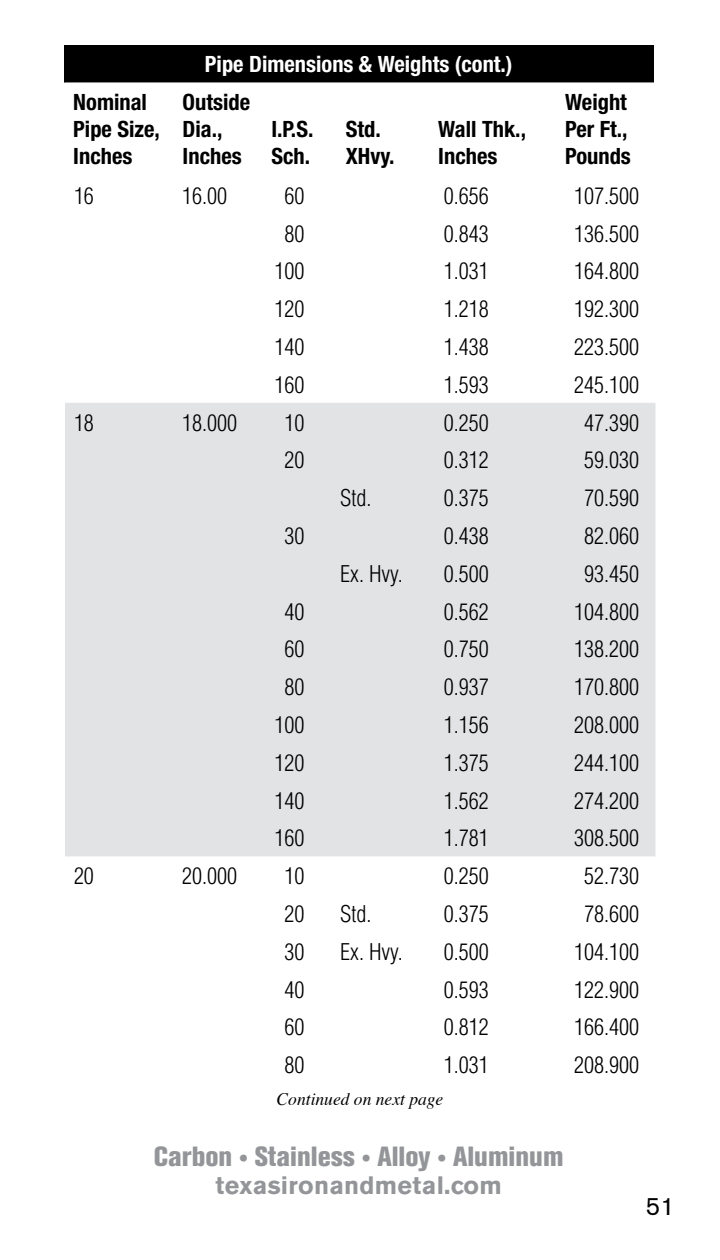
<style>
.page{position:relative;width:720px;height:1260px;background:#fff}
.page>*{position:absolute;margin:0;border:0;box-sizing:border-box;transform-origin:0 0}
.t1{font:800 condensed 27.5px "Akzidenz Grotesk BE";color:#939598}
.t2{font:700 25px "Akzidenz Grotesk BE";letter-spacing:.01em;color:#939598}
.t3{font:25px "Akzidenz Grotesk BE";color:#000}
.t4{font:300 condensed 22.5px "Helvetica";color:#000}
.t5{font:700 condensed 22.5px/27px "Helvetica Neue";color:#000}
.t6{font:700 condensed 22.5px "Helvetica Neue";color:#fff}
.t7{font:italic 17.5px "Times";color:#000}
.s1{font-size:22.5px}
</style>
<div class="page">
<div style="left:65px;top:403px;width:590px;height:453px;background:#e2e3e4"></div>
<div style="left:64px;top:45px;width:590px;height:37px;background:#000"></div>
<svg style="left:64px;top:82px;width:590px;height:1px"></svg>
<p class="t6" style="left:205px;top:51px;width:309px">Pipe Dimensions &amp; Weights (cont.)</p>
<p class="t5" style="left:73px;top:88px;width:88px">Nominal<br>Pipe Size,<br>Inches</p>
<p class="t5" style="left:183px;top:88px;width:69px">Outside<br>Dia.,<br>Inches</p>
<p class="t5" style="left:271px;top:115px;width:43px">I.P.S.<br>Sch.</p>
<p class="t5" style="left:346px;top:115px;width:50px">Std.<br>XHvy.</p>
<p class="t5" style="left:438px;top:115px;width:89px">Wall Thk.,<br>Inches</p>
<p class="t5" style="left:565px;top:88px;width:67px">Weight<br>Per Ft.,<br>Pounds</p>
<p class="t4" style="left:74px;top:182px;width:21px">16</p>
<p class="t4" style="left:182px;top:182px;width:46px">16.00</p>
<p class="t4" style="left:284px;top:182px;width:21px">60</p>
<p class="t4" style="left:444px;top:182px;width:46px">0.656</p>
<p class="t4" style="left:574px;top:182px;width:66px">107.500</p>
<p class="t4" style="left:284px;top:219px;width:21px">80</p>
<p class="t4" style="left:444px;top:219px;width:46px">0.843</p>
<p class="t4" style="left:574px;top:219px;width:66px">136.500</p>
<p class="t4" style="left:274px;top:257px;width:31px">100</p>
<p class="t4" style="left:444px;top:257px;width:46px">1.031</p>
<p class="t4" style="left:574px;top:257px;width:66px">164.800</p>
<p class="t4" style="left:274px;top:295px;width:31px">120</p>
<p class="t4" style="left:444px;top:295px;width:46px">1.218</p>
<p class="t4" style="left:574px;top:295px;width:66px">192.300</p>
<p class="t4" style="left:274px;top:333px;width:31px">140</p>
<p class="t4" style="left:444px;top:333px;width:46px">1.438</p>
<p class="t4" style="left:574px;top:333px;width:66px">223.500</p>
<p class="t4" style="left:274px;top:371px;width:31px">160</p>
<p class="t4" style="left:444px;top:371px;width:46px">1.593</p>
<p class="t4" style="left:574px;top:371px;width:66px">245.100</p>
<p class="t4" style="left:74px;top:408px;width:21px">18</p>
<p class="t4" style="left:182px;top:408px;width:56px">18.000</p>
<p class="t4" style="left:284px;top:408px;width:21px">10</p>
<p class="t4" style="left:444px;top:408px;width:46px">0.250</p>
<p class="t4" style="left:584px;top:408px;width:56px">47.390</p>
<p class="t4" style="left:284px;top:446px;width:21px">20</p>
<p class="t4" style="left:444px;top:446px;width:46px">0.312</p>
<p class="t4" style="left:584px;top:446px;width:56px">59.030</p>
<p class="t4" style="left:340px;top:484px;width:33px">Std.</p>
<p class="t4" style="left:444px;top:484px;width:46px">0.375</p>
<p class="t4" style="left:584px;top:484px;width:56px">70.590</p>
<p class="t4" style="left:284px;top:522px;width:21px">30</p>
<p class="t4" style="left:444px;top:522px;width:46px">0.438</p>
<p class="t4" style="left:584px;top:522px;width:56px">82.060</p>
<p class="t4" style="left:340px;top:560px;width:64px">Ex. Hvy.</p>
<p class="t4" style="left:444px;top:560px;width:46px">0.500</p>
<p class="t4" style="left:584px;top:560px;width:56px">93.450</p>
<p class="t4" style="left:284px;top:597px;width:21px">40</p>
<p class="t4" style="left:444px;top:597px;width:46px">0.562</p>
<p class="t4" style="left:574px;top:597px;width:66px">104.800</p>
<p class="t4" style="left:284px;top:635px;width:21px">60</p>
<p class="t4" style="left:444px;top:635px;width:46px">0.750</p>
<p class="t4" style="left:574px;top:635px;width:66px">138.200</p>
<p class="t4" style="left:284px;top:673px;width:21px">80</p>
<p class="t4" style="left:444px;top:673px;width:46px">0.937</p>
<p class="t4" style="left:574px;top:673px;width:66px">170.800</p>
<p class="t4" style="left:274px;top:711px;width:31px">100</p>
<p class="t4" style="left:444px;top:711px;width:46px">1.156</p>
<p class="t4" style="left:574px;top:711px;width:66px">208.000</p>
<p class="t4" style="left:274px;top:749px;width:31px">120</p>
<p class="t4" style="left:444px;top:749px;width:46px">1.375</p>
<p class="t4" style="left:574px;top:749px;width:66px">244.100</p>
<p class="t4" style="left:274px;top:786px;width:31px">140</p>
<p class="t4" style="left:444px;top:786px;width:46px">1.562</p>
<p class="t4" style="left:574px;top:786px;width:66px">274.200</p>
<p class="t4" style="left:274px;top:824px;width:31px">160</p>
<p class="t4" style="left:444px;top:824px;width:46px">1.781</p>
<p class="t4" style="left:574px;top:824px;width:66px">308.500</p>
<p class="t4" style="left:74px;top:862px;width:21px">20</p>
<p class="t4" style="left:182px;top:862px;width:56px">20.000</p>
<p class="t4" style="left:284px;top:862px;width:21px">10</p>
<p class="t4" style="left:444px;top:862px;width:46px">0.250</p>
<p class="t4" style="left:584px;top:862px;width:56px">52.730</p>
<p class="t4" style="left:284px;top:900px;width:21px">20</p>
<p class="t4" style="left:340px;top:900px;width:33px">Std.</p>
<p class="t4" style="left:444px;top:900px;width:46px">0.375</p>
<p class="t4" style="left:584px;top:900px;width:56px">78.600</p>
<p class="t4" style="left:284px;top:938px;width:21px">30</p>
<p class="t4" style="left:340px;top:938px;width:64px">Ex. Hvy.</p>
<p class="t4" style="left:444px;top:938px;width:46px">0.500</p>
<p class="t4" style="left:574px;top:938px;width:66px">104.100</p>
<p class="t4" style="left:284px;top:975px;width:21px">40</p>
<p class="t4" style="left:444px;top:975px;width:46px">0.593</p>
<p class="t4" style="left:574px;top:975px;width:66px">122.900</p>
<p class="t4" style="left:284px;top:1013px;width:21px">60</p>
<p class="t4" style="left:444px;top:1013px;width:46px">0.812</p>
<p class="t4" style="left:574px;top:1013px;width:66px">166.400</p>
<p class="t4" style="left:284px;top:1051px;width:21px">80</p>
<p class="t4" style="left:444px;top:1051px;width:46px">1.031</p>
<p class="t4" style="left:574px;top:1051px;width:66px">208.900</p>
<p class="t7" style="left:277px;top:1084px;width:168px">Continued on next page</p>
<p class="t1" style="left:154px;top:1141px;width:411px">Carbon <span class="s1">•</span> Stainless <span class="s1">•</span> Alloy <span class="s1">•</span> Aluminum</p>
<p class="t2" style="left:216px;top:1171px;width:288px">texasironandmetal.com</p>
<p class="t3" style="left:646px;top:1191px;width:31px">51</p>
</div>
